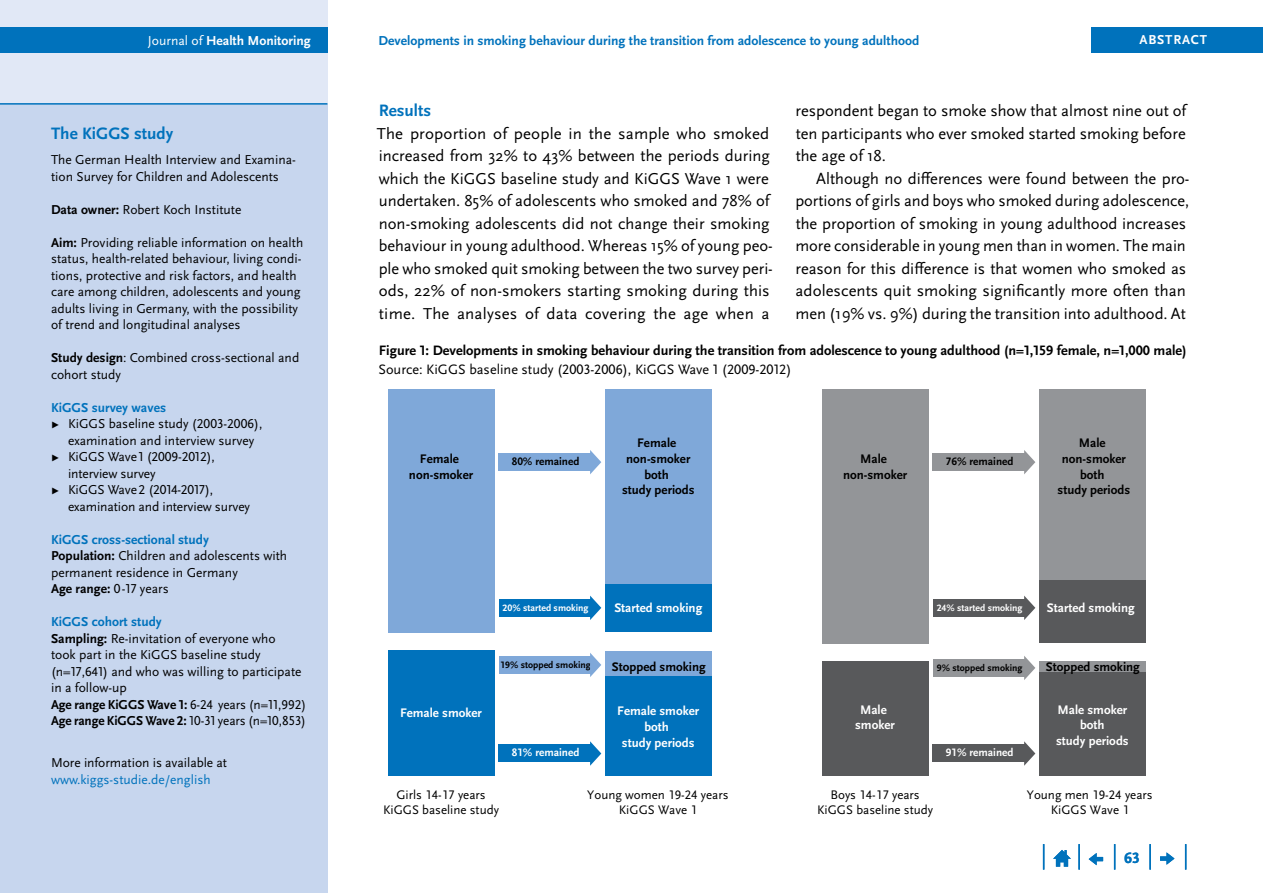
<style>
.page{position:relative;width:1263px;height:893px;background:#fff}
.page>*{position:absolute;margin:0;border:0;box-sizing:border-box;transform-origin:0 0}
.t1{font:700 17.25px "Scala Sans Pro";color:#0072bc}
.Copy{font:16.5px/22.5px "Scala Sans Pro";color:#000}
.Copy_Einzug{font:16.5px/22.5px "Scala Sans Pro";color:#000}
.t2{font:700 15.75px "Scala Sans Pro";color:#0072bc}
.t3{font:700 14.25px/19.5px "Scala Sans Pro";color:#000}
.t4{font:700 13.65px "Scala Sans Pro";color:#0072bc}
.t5{font:700 13.65px "Scala Sans Pro";color:#fff}
.BU_Quellenangabe{font:13.5px/16.5px "Scala Sans Pro";color:#000}
.BU_Quellenangabe-2{font:700 13.5px "Scala Sans Pro";color:#0072bc}
.BU_Quellenangabe-3{font:700 13.5px "Scala Sans Pro";letter-spacing:-.005em;color:#000}
.t6{font:13.5px "Scala Sans Pro";color:#0072bc}
.t7{font:700 13.5px "Scala Sans Pro";letter-spacing:.06em;color:#fff}
.t8{font:12.9px/15.6px "Scala Sans Pro";color:#000;text-align:center}
.t9{font:700 12.9px/15.6px "Scala Sans Pro";color:#000;text-align:center}
.t10{font:700 12.9px/15.6px "Scala Sans Pro";color:#fff;text-align:center}
.t11{font:700 11.25px "Scala Sans Pro";color:#000}
.t12{font:700 11.25px "Scala Sans Pro";color:#fff}
.t13{font:700 9.75px "Scala Sans Pro";color:#fff}
.t14{font:700 9.75px "Scala Sans Pro";color:#000}
.s1{font-weight:400}
.s2{font-weight:700}
.s3{font-family:"Scala Pro"}
</style>
<div class="page">
<div style="left:0;top:0;width:327px;height:893px;background:#e1e8f6"></div>
<div style="left:1091px;top:28px;width:172px;height:25px;background:#0072bc"></div>
<div style="left:0;top:28px;width:327px;height:25px;background:#0072bc"></div>
<svg style="left:1185px;top:844px;width:1px;height:26px"></svg>
<hr style="left:1149px;top:844px;width:2px;height:26px;background:#0072bc">
<svg style="left:1114px;top:844px;width:1px;height:26px"></svg>
<hr style="left:1078px;top:844px;width:2px;height:26px;background:#0072bc">
<svg style="left:1043px;top:844px;width:1px;height:26px"></svg>
<svg style="left:1053px;top:850px;width:18px;height:17px"></svg>
<svg style="left:1089px;top:853px;width:14px;height:12px"></svg>
<svg style="left:1160px;top:852px;width:14px;height:13px"></svg>
<div style="left:933px;top:659px;width:93px;height:17px;background:#939598"></div>
<div style="left:933px;top:599px;width:93px;height:17px;background:#58595b"></div>
<div style="left:499px;top:656px;width:93px;height:17px;background:#7fa8d9"></div>
<div style="left:499px;top:599px;width:93px;height:17px;background:#0072bc"></div>
<div style="left:933px;top:453px;width:93px;height:18px;background:#939598"></div>
<div style="left:499px;top:453px;width:93px;height:18px;background:#7fa8d9"></div>
<div style="left:605px;top:389px;width:106px;height:195px;background:#7fa8d9"></div>
<div style="left:1040px;top:389px;width:106px;height:192px;background:#939598"></div>
<div style="left:605px;top:584px;width:106px;height:48px;background:#0072bc"></div>
<div style="left:822px;top:389px;width:107px;height:254px;background:#939598"></div>
<div style="left:1040px;top:581px;width:106px;height:62px;background:#58595b"></div>
<div style="left:605px;top:651px;width:106px;height:25px;background:#7fa8d9"></div>
<div style="left:1040px;top:662px;width:106px;height:11px;background:#939598"></div>
<div style="left:605px;top:676px;width:106px;height:100px;background:#0072bc"></div>
<div style="left:822px;top:662px;width:107px;height:114px;background:#58595b"></div>
<div style="left:1040px;top:673px;width:106px;height:103px;background:#58595b"></div>
<div style="left:388px;top:389px;width:106px;height:243px;background:#7fa8d9"></div>
<div style="left:388px;top:651px;width:106px;height:125px;background:#0072bc"></div>
<svg style="left:590px;top:596px;width:11px;height:24px"></svg>
<svg style="left:590px;top:450px;width:11px;height:24px"></svg>
<svg style="left:1024px;top:596px;width:11px;height:24px"></svg>
<svg style="left:1024px;top:450px;width:11px;height:24px"></svg>
<div style="left:933px;top:745px;width:93px;height:17px;background:#58595b"></div>
<div style="left:499px;top:745px;width:93px;height:17px;background:#0072bc"></div>
<svg style="left:590px;top:741px;width:11px;height:25px"></svg>
<svg style="left:1024px;top:741px;width:11px;height:25px"></svg>
<svg style="left:590px;top:653px;width:11px;height:24px"></svg>
<svg style="left:1024px;top:656px;width:11px;height:24px"></svg>
<div style="left:0;top:105px;width:327px;height:788px;background:#c7d6ee"></div>
<hr style="left:0;top:103px;width:327px;height:2px;background:#0072bc">
<p class="t5" style="left:148px;top:33px;width:164px"><span class="s1">Journal of</span> Health Monitoring</p>
<p class="t4" style="left:378px;top:33px;width:542px">Developments in smoking behaviour during the transition from adolescence to young adulthood</p>
<p class="t7" style="left:1139px;top:32px;width:69px">ABSTRACT</p>
<h2 class="t1" style="left:51px;top:123px;width:124px">The KiGGS study</h2>
<p class="BU_Quellenangabe" style="left:51px;top:151px;width:246px">The German Health Interview and Examina&shy;tion Survey for Children and Adolescents</p>
<p class="BU_Quellenangabe" style="left:51px;top:201px;width:192px"><span class="s2">Data owner:</span> Robert Koch Institute</p>
<p class="BU_Quellenangabe" style="left:51px;top:234px;width:254px"><span class="s2">Aim:</span> Providing reliable information on health status, health-related behaviour, living condi&shy;tions, protective and risk factors, and health care among children, adolescents and young adults living in Germany, with the possibility of trend and longitudinal analyses</p>
<p class="BU_Quellenangabe" style="left:51px;top:349px;width:250px"><span class="s2">Study design</span>: Combined cross-sectional and cohort study</p>
<p class="BU_Quellenangabe-2" style="left:51px;top:399px;width:116px">KiGGS survey waves</p>
<p class="BU_Quellenangabe" style="left:68px;top:415px;width:196px;text-indent:-17px"><span class="s3">▶</span> KiGGS baseline study (2003-2006), examination and interview survey</p>
<p class="BU_Quellenangabe" style="left:68px;top:448px;width:148px;text-indent:-17px"><span class="s3">▶</span> KiGGS Wave1 (2009-2012), interview survey</p>
<p class="BU_Quellenangabe" style="left:68px;top:481px;width:183px;text-indent:-17px"><span class="s3">▶</span> KiGGS Wave2 (2014-2017), examination and interview survey</p>
<p class="BU_Quellenangabe-2" style="left:51px;top:531px;width:159px">KiGGS cross-sectional study</p>
<p class="BU_Quellenangabe" style="left:51px;top:547px;width:238px"><span class="s2">Population:</span> Children and adolescents with permanent residence in Germany</p>
<p class="BU_Quellenangabe-3" style="left:51px;top:581px;width:119px">Age range: <span class="s1">0-17 years</span></p>
<p class="BU_Quellenangabe-2" style="left:51px;top:614px;width:112px">KiGGS cohort study</p>
<p class="BU_Quellenangabe" style="left:51px;top:630px;width:252px"><span class="s2">Sampling:</span> Re-invitation of everyone who took part in the KiGGS baseline study (n=17,641) and who was willing to participate in a follow-up</p>
<p class="BU_Quellenangabe-3" style="left:51px;top:696px;width:257px">Age range KiGGS Wave 1: <span class="s1">6-24 years (n=11,992)</span></p>
<p class="BU_Quellenangabe" style="left:51px;top:712px;width:257px"><span class="s2">Age range KiGGS Wave 2:</span> 10-31 years (n=10,853)</p>
<p class="BU_Quellenangabe" style="left:51px;top:754px;width:178px">More information is available at</p>
<p class="t6" style="left:51px;top:771px;width:161px">www.kiggs-studie.de/english</p>
<h2 class="t1" style="left:379px;top:100px;width:54px">Results</h2>
<p class="Copy" style="left:377px;top:122px;width:397px">The proportion of people in the sample who smoked increased from 32% to 43% between the periods during which the KiGGS baseline study and KiGGS Wave 1 were undertaken. 85% of adolescents who smoked and 78% of non-smoking adolescents did not change their smoking behaviour in young adulthood. Whereas 15% of young peo&shy;ple who smoked quit smoking between the two survey peri&shy;ods, 22% of non-smokers starting smoking during this time. The analyses of data covering the age when a</p>
<p class="Copy" style="left:795px;top:99px;width:392px;text-align:justify">respondent began to smoke show that almost nine out of ten participants who ever smoked started smoking before the age of 18.</p>
<p class="Copy_Einzug" style="left:795px;top:167px;width:396px;text-indent:21px">Although no differences were found between the pro&shy;portions of girls and boys who smoked during adolescence, the proportion of smoking in young adulthood increases more considerable in young men than in women. The main reason for this difference is that women who smoked as adolescents quit smoking significantly more often than men (19% vs. 9%) during the transition into adulthood. At</p>
<p class="t3" style="left:378px;top:340px;width:810px">Figure 1: Developments in smoking behaviour during the transition from adolescence to young adulthood (n=1,159 female, n=1,000 male)<br><span class="s1">Source: KiGGS baseline study (2003-2006), KiGGS Wave 1 (2009-2012)</span></p>
<p class="t9" style="left:409px;top:451px;width:66px">Female non-smoker</p>
<p class="t11" style="left:512px;top:455px;width:69px">80% remained</p>
<p class="t9" style="left:622px;top:435px;width:74px">Female non-smoker both<br>study periods</p>
<p class="t9" style="left:843px;top:451px;width:66px">Male non-smoker</p>
<p class="t11" style="left:946px;top:455px;width:69px">76% remained</p>
<p class="t9" style="left:1057px;top:435px;width:74px">Male non-smoker both<br>study periods</p>
<p class="t13" style="left:503px;top:602px;width:87px">20% started smoking</p>
<p class="t10" style="left:614px;top:600px;width:89px">Started smoking</p>
<p class="t10" style="left:1047px;top:600px;width:89px">Started smoking</p>
<p class="t13" style="left:937px;top:602px;width:87px">24% started smoking</p>
<p class="t14" style="left:500px;top:659px;width:92px">19% stopped smoking</p>
<p class="t14" style="left:937px;top:662px;width:87px">9% stopped smoking</p>
<p class="t9" style="left:612px;top:659px;width:95px">Stopped smoking</p>
<p class="t9" style="left:1046px;top:659px;width:95px">Stopped smoking</p>
<p class="t10" style="left:400px;top:705px;width:83px">Female smoker</p>
<p class="t10" style="left:617px;top:703px;width:83px">Female smoker both<br>study periods</p>
<p class="t10" style="left:855px;top:702px;width:41px">Male smoker</p>
<p class="t10" style="left:1056px;top:702px;width:74px">Male smoker both<br>study periods</p>
<p class="t12" style="left:512px;top:746px;width:69px">81% remained</p>
<p class="t12" style="left:946px;top:746px;width:69px">91% remained</p>
<p class="t8" style="left:383px;top:787px;width:117px">Girls 14-17 years<br>KiGGS baseline study</p>
<p class="t8" style="left:587px;top:787px;width:143px">Young women 19-24 years<br>KiGGS Wave 1</p>
<p class="t8" style="left:817px;top:787px;width:117px">Boys 14-17 years<br>KiGGS baseline study</p>
<p class="t8" style="left:1027px;top:787px;width:127px">Young men 19-24 years<br>KiGGS Wave 1</p>
<p class="t2" style="left:1124px;top:849px;width:17px">63</p>
</div>
